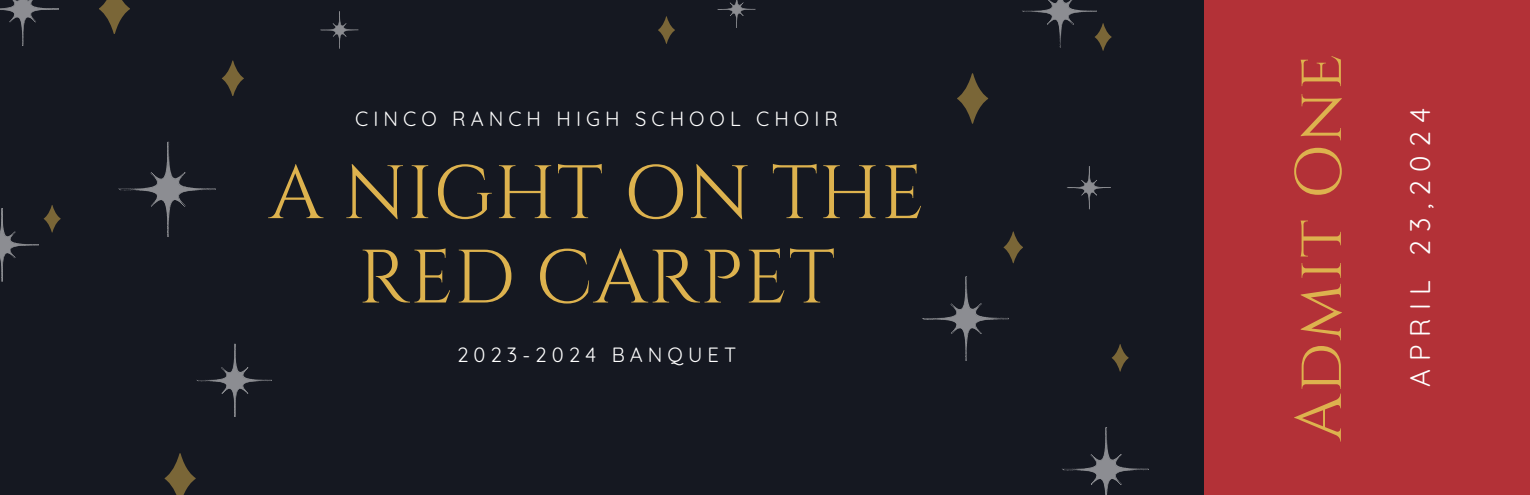
<style>
.page{position:relative;width:1530px;height:495px;background:#151821}
.page>*{position:absolute;margin:0;border:0;box-sizing:border-box;transform-origin:0 0}
.t1{font:75.5px/84.5px "Cinzel";letter-spacing:.01em;color:#ddb24e;text-align:center}
.t2{font:65.5px "Cinzel";letter-spacing:.03em;color:#ddb24e}
.t3{font:27.5px "Quicksand";letter-spacing:.3em;color:#fff}
.t4{font:20px "Quicksand";letter-spacing:.25em;color:#fff}
</style>
<div class="page">
<svg style="left:118px;top:142px;width:97px;height:95px"></svg>
<svg style="left:922px;top:277px;width:87px;height:84px"></svg>
<svg style="left:0;top:208px;width:38px;height:73px"></svg>
<svg style="left:717px;top:0;width:38px;height:28px"></svg>
<svg style="left:320px;top:12px;width:38px;height:37px"></svg>
<svg style="left:1067px;top:167px;width:44px;height:42px"></svg>
<svg style="left:0;top:0;width:59px;height:45px"></svg>
<svg style="left:44px;top:205px;width:17px;height:28px"></svg>
<svg style="left:222px;top:60px;width:22px;height:36px"></svg>
<svg style="left:658px;top:16px;width:17px;height:28px"></svg>
<svg style="left:1004px;top:231px;width:18px;height:32px"></svg>
<svg style="left:1022px;top:0;width:90px;height:51px"></svg>
<svg style="left:196px;top:344px;width:75px;height:73px"></svg>
<svg style="left:957px;top:74px;width:31px;height:50px"></svg>
<svg style="left:99px;top:0;width:31px;height:34px"></svg>
<div style="left:1204px;top:0;width:326px;height:495px;background:#b33137"></div>
<svg style="left:165px;top:454px;width:31px;height:41px"></svg>
<svg style="left:1062px;top:427px;width:87px;height:68px"></svg>
<svg style="left:1112px;top:344px;width:17px;height:28px"></svg>
<p class="t4" style="left:355px;top:106px;width:484px">CINCO RANCH HIGH SCHOOL CHOIR</p>
<p class="t1" style="left:269px;top:153px;width:657px">A NIGHT ON THE<br>RED CARPET</p>
<p class="t4" style="left:457px;top:342px;width:281px">2023-2024 BANQUET</p>
<p class="t2" style="left:1277px;top:441px;width:388px;rotate:-90deg">Admit One</p>
<p class="t3" style="left:1403px;top:387px;width:281px;rotate:-90deg">APRIL 23,2024</p>
</div>
